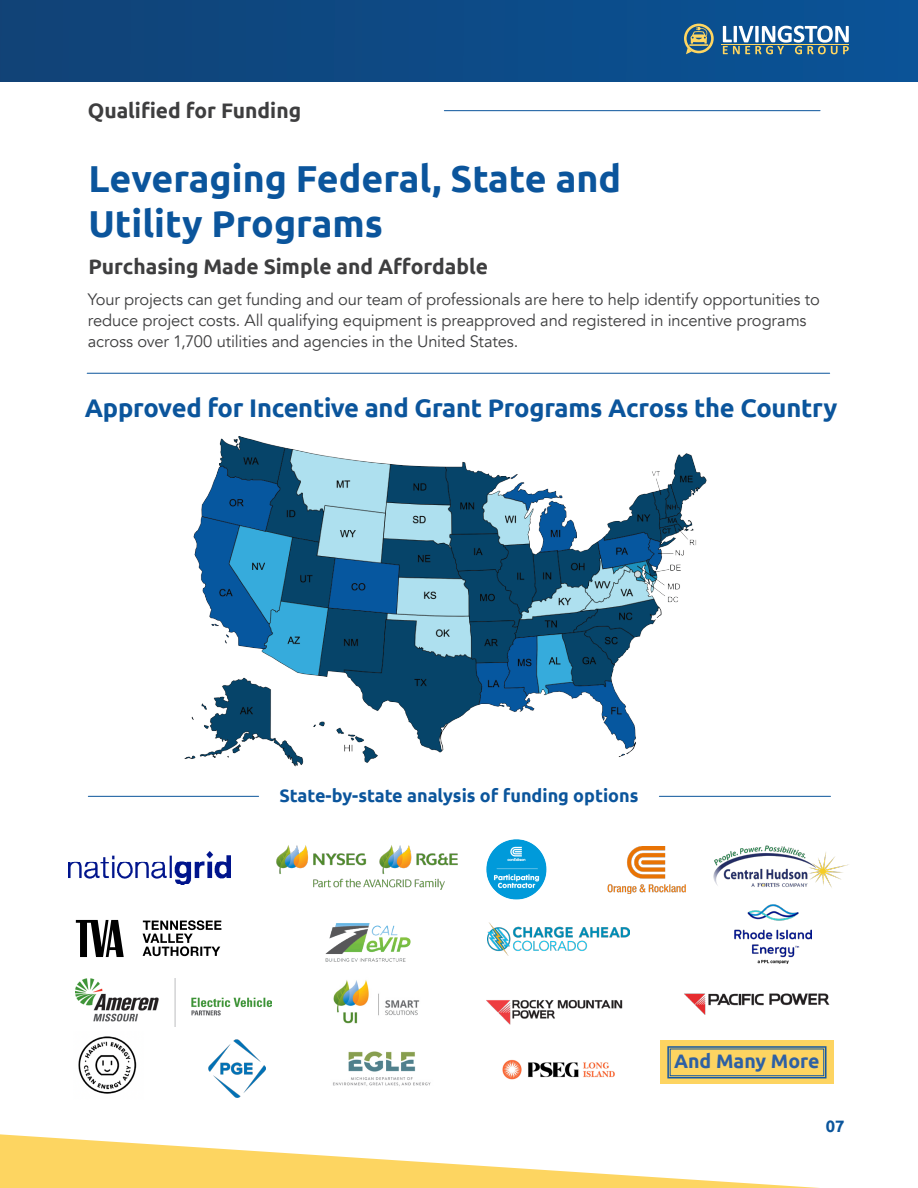
<style>
.page{position:relative;width:918px;height:1188px;background:#fff}
.page>*{position:absolute;margin:0;border:0;box-sizing:border-box;transform-origin:0 0}
.t1{font:700 37.5px/45px "Ubuntu";color:#0b559c}
.t2{font:700 25.5px "Ubuntu";letter-spacing:-.01em;color:#0b559c}
.t3{font:700 21px "Ubuntu";color:#3e3e3f}
.t4{font:700 19.5px "Ubuntu";color:#2e60a4}
.t5{font:700 18px "Ubuntu";color:#0b559c}
.Paragraph_Style_1{font:16.5px/21px "Avenir";letter-spacing:-.01em;color:#3e3e3f}
.t6{font:700 16.5px "Ubuntu";color:#0b559c}
</style>
<div class="page">
<div style="left:660px;top:1040px;width:174px;height:44px;background:#fdd461"></div>
<div style="left:0;top:0;width:918px;height:82px;background:linear-gradient(to right,#104276,#0a5397)"></div>
<svg style="left:684px;top:24px;width:30px;height:30px"></svg>
<svg style="left:723px;top:26px;width:126px;height:28px"></svg>
<hr style="left:721px;top:44px;width:128px;height:1px;background:#ffd661">
<hr style="left:444px;top:110px;width:376px;height:1px;background:#0b559c">
<img style="left:69px;top:851px;width:161px;height:34px">
<img style="left:276px;top:845px;width:182px;height:45px">
<img style="left:486px;top:839px;width:61px;height:61px">
<img style="left:607px;top:846px;width:79px;height:48px">
<img style="left:713px;top:845px;width:136px;height:43px">
<img style="left:325px;top:923px;width:86px;height:39px">
<img style="left:487px;top:922px;width:142px;height:33px">
<img style="left:734px;top:905px;width:77px;height:59px">
<img style="left:208px;top:1039px;width:58px;height:58px">
<img style="left:486px;top:1000px;width:137px;height:25px">
<img style="left:684px;top:993px;width:146px;height:22px">
<svg style="left:143px;top:920px;width:78px;height:36px"></svg>
<svg style="left:76px;top:920px;width:48px;height:37px"></svg>
<hr style="left:87px;top:373px;width:743px;height:1px;background:#0b559c">
<img style="left:184px;top:436px;width:523px;height:331px">
<img style="left:333px;top:980px;width:87px;height:44px">
<img style="left:333px;top:1051px;width:98px;height:35px">
<img style="left:502px;top:1059px;width:113px;height:21px">
<svg style="left:0;top:1134px;width:819px;height:54px"></svg>
<img style="left:76px;top:978px;width:196px;height:49px">
<img style="left:78px;top:1036px;width:59px;height:58px">
<svg style="left:667px;top:1046px;width:160px;height:33px"></svg>
<div style="left:670px;top:1049px;width:154px;height:27px;border:1px solid #1357a5"></div>
<hr style="left:659px;top:796px;width:172px;height:1px;background:#0b559c">
<hr style="left:88px;top:796px;width:171px;height:1px;background:#0b559c">
<p class="t3" style="left:88px;top:97px;width:215px">Qualified for Funding</p>
<p class="t1" style="left:88px;top:156px;width:534px">Leveraging Federal, State and<br>Utility Programs</p>
<p class="t3" style="left:88px;top:254px;width:401px">Purchasing Made Simple and Affordable</p>
<p class="Paragraph_Style_1" style="left:88px;top:289px;width:734px">Your projects can get funding and our team of professionals are here to help identify opportunities to reduce project costs. All qualifying equipment is preapproved and registered in incentive programs across over 1,700 utilities and agencies in the United States.</p>
<p class="t2" style="left:85px;top:392px;width:754px">Approved for Incentive and Grant Programs Across the Country</p>
<p class="t5" style="left:279px;top:785px;width:361px">State-by-state analysis of funding options</p>
<p class="t4" style="left:674px;top:1049px;width:147px">And Many More</p>
<p class="t6" style="left:826px;top:1117px;width:20px">07</p>
</div>
